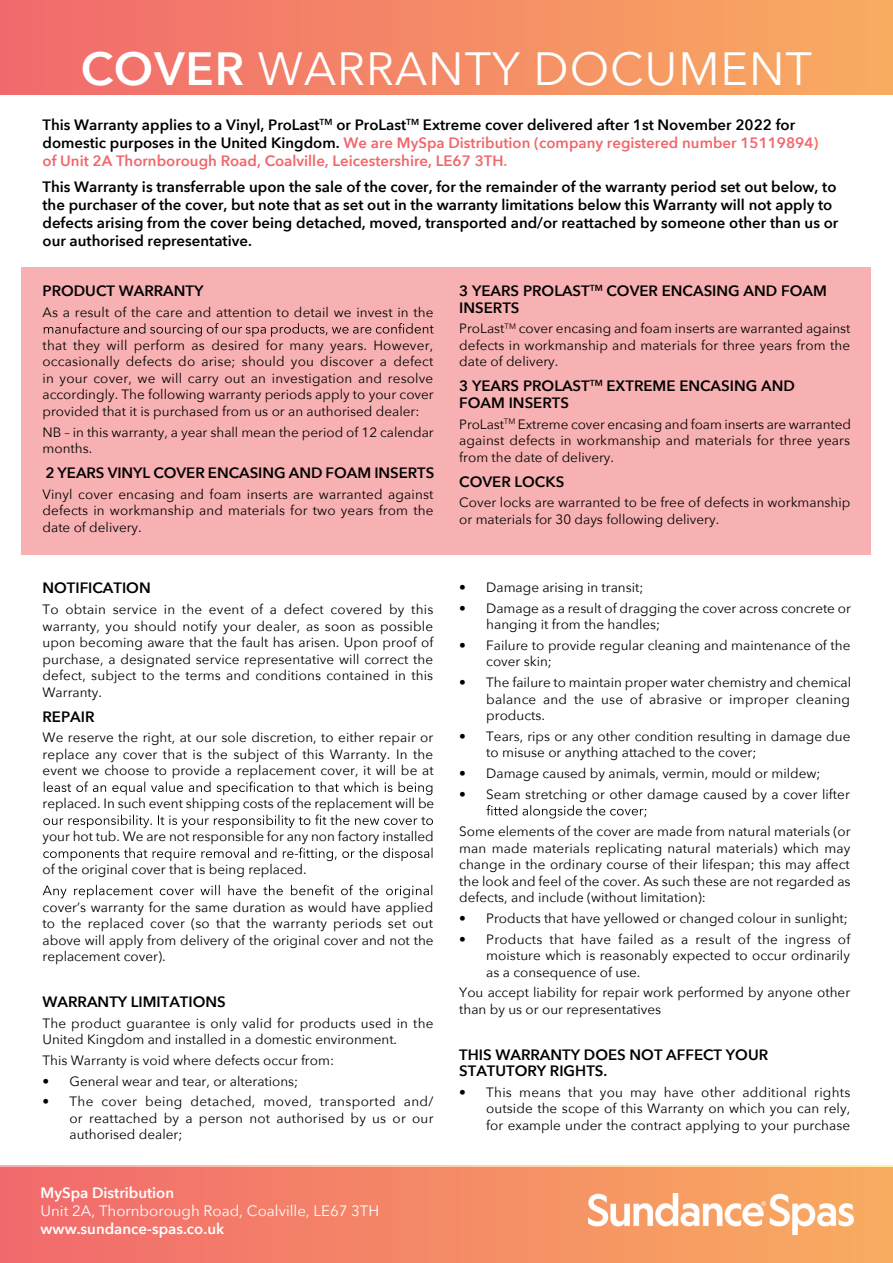
<style>
.page{position:relative;width:893px;height:1263px;background:#fff}
.page>*{position:absolute;margin:0;border:0;box-sizing:border-box;transform-origin:0 0}
.t1{font:46.5px "Avenir Next";letter-spacing:.02em;color:#fff}
.t2{font:600 15px/18px "Avenir Next";color:#000}
.t3{font:600 15px/16.5px "Avenir Next";color:#020202}
.t4{font:15px "Avenir Next";color:#fff}
.t5{font:600 15px "Avenir Next";color:#fff}
.t6{font:13.5px/16.5px "Avenir Next";color:#000;text-align:justify}
.t7{font:13.5px/16.5px "Avenir Next";color:#020202;text-align:justify}
.s1{font-weight:600}
.s2{color:#f1666a}
.s3{color:#f5834e}
</style>
<div class="page">
<svg style="left:44px;top:781px;width:388px;height:14px"></svg>
<svg style="left:43px;top:814px;width:390px;height:14px"></svg>
<svg style="left:43px;top:847px;width:389px;height:14px"></svg>
<svg style="left:43px;top:885px;width:389px;height:13px"></svg>
<svg style="left:486px;top:805px;width:160px;height:13px"></svg>
<div style="left:21px;top:268px;width:850px;height:287px;background:#f8b1b3"></div>
<svg style="left:44px;top:323px;width:389px;height:14px"></svg>
<div style="left:2px;top:0;width:891px;height:94px;background:linear-gradient(to right,#f1696d,#f8ac60)"></div>
<div style="left:0;top:1165px;width:893px;height:98px;background:linear-gradient(to right,#f1696d,#f8ac60)"></div>
<img style="left:589px;top:1194px;width:264px;height:40px">
<h1 class="t1" style="left:81px;top:29px;width:733px"><span class="s1">COVER</span> WARRANTY DOCUMENT</h1>
<p class="t2" style="left:43px;top:115px;width:777px">This Warranty applies to a Vinyl, ProLast<sup>TM</sup> or ProLast<sup>TM</sup> Extreme cover delivered after 1st November 2022 for domestic purposes in the United Kingdom. <span class="s2">We are MySpa Distribution (company registered number 15119894) of Unit 2A Thornborough Road, Coalville, Leicestershire, LE67 3TH</span><span class="s3">.</span></p>
<p class="t2" style="left:43px;top:178px;width:797px">This Warranty is transferrable upon the sale of the cover, for the remainder of the warranty period set out below, to the purchaser of the cover, but note that as set out in the warranty limitations below this Warranty will not apply to defects arising from the cover being detached, moved, transported and/or reattached by someone other than us or our authorised representative.</p>
<p class="t3" style="left:43px;top:282px;width:162px">PRODUCT WARRANTY</p>
<p class="t7" style="left:43px;top:303px;width:392px">As a result of the care and attention to detail we invest in the</p>
<p class="t7" style="left:43px;top:336px;width:393px">that they will perform as desired for many years. However, occasionally defects do arise; should you discover a defect in your cover, we will carry out an investigation and resolve accordingly. The following warranty periods apply to your cover provided that it is purchased from us or an authorised dealer:</p>
<p class="t7" style="left:43px;top:423px;width:393px">NB – in this warranty, a year shall mean the period of 12 calendar months.</p>
<p class="t3" style="left:45px;top:464px;width:391px">2 YEARS VINYL COVER ENCASING AND FOAM INSERTS</p>
<p class="t7" style="left:43px;top:485px;width:392px">Vinyl cover encasing and foam inserts are warranted against defects in workmanship and materials for two years from the date of delivery.</p>
<p class="t3" style="left:459px;top:282px;width:369px">3 YEARS PROLAST<sup>TM</sup> COVER ENCASING AND FOAM<br>INSERTS</p>
<p class="t7" style="left:459px;top:320px;width:393px">ProLast<sup>TM</sup> cover encasing and foam inserts are warranted against defects in workmanship and materials for three years from the date of delivery.</p>
<p class="t3" style="left:459px;top:378px;width:337px">3 YEARS PROLAST<sup>TM</sup> EXTREME ENCASING AND<br>FOAM INSERTS</p>
<p class="t7" style="left:459px;top:415px;width:393px">ProLast<sup>TM</sup> Extreme cover encasing and foam inserts are warranted against defects in workmanship and materials for three years from the date of delivery.</p>
<p class="t3" style="left:459px;top:473px;width:107px">COVER LOCKS</p>
<p class="t7" style="left:459px;top:494px;width:393px">Cover locks are warranted to be free of defects in workmanship or materials for 30 days following delivery.</p>
<p class="t2" style="left:43px;top:579px;width:110px">NOTIFICATION</p>
<p class="t6" style="left:43px;top:600px;width:392px">To obtain service in the event of a defect covered by this warranty, you should notify your dealer, as soon as possible upon becoming aware that the fault has arisen. Upon proof of purchase, a designated service representative will correct the defect, subject to the terms and conditions contained in this Warranty.</p>
<p class="t2" style="left:43px;top:707px;width:53px">REPAIR</p>
<p class="t6" style="left:43px;top:729px;width:393px">We reserve the right, at our sole discretion, to either repair or replace any cover that is the subject of this Warranty. In the event we choose to provide a replacement cover, it will be at</p>
<p class="t6" style="left:43px;top:795px;width:393px">replaced. In such event shipping costs of the replacement will be</p>
<p class="t6" style="left:43px;top:828px;width:393px">your hot tub. We are not responsible for any non factory installed</p>
<p class="t6" style="left:43px;top:861px;width:266px">of the original cover that is being replaced.</p>
<p class="t6" style="left:43px;top:898px;width:393px">cover’s warranty for the same duration as would have applied to the replaced cover (so that the warranty periods set out above will apply from delivery of the original cover and not the replacement cover).</p>
<p class="t2" style="left:43px;top:992px;width:185px">WARRANTY LIMITATIONS</p>
<p class="t6" style="left:43px;top:1014px;width:392px">The product guarantee is only valid for products used in the<br>United Kingdom and installed in a domestic environment.</p>
<p class="t6" style="left:43px;top:1051px;width:293px">This Warranty is void where defects occur from:</p>
<p class="t6" style="left:43px;top:1072px;width:257px">• General wear and tear, or alterations;</p>
<p class="t6" style="left:70px;top:1093px;width:365px;text-indent:-27px">• The cover being detached, moved, transported and/ or reattached by a person not authorised by us or our authorised dealer;</p>
<p class="t5" style="left:41px;top:1180px;width:135px">MySpa Distribution</p>
<p class="t4" style="left:41px;top:1198px;width:340px">Unit 2A, Thornborough Road, Coalville, LE67 3TH</p>
<p class="t5" style="left:41px;top:1216px;width:185px">www.sundance-spas.co.uk</p>
<p class="t6" style="left:459px;top:578px;width:186px">• Damage arising in transit;</p>
<p class="t6" style="left:486px;top:599px;width:366px;text-indent:-27px">• Damage as a result of dragging the cover across concrete or hanging it from the handles;</p>
<p class="t6" style="left:486px;top:636px;width:366px;text-indent:-27px">• Failure to provide regular cleaning and maintenance of the cover skin;</p>
<p class="t6" style="left:486px;top:673px;width:366px;text-indent:-27px">• The failure to maintain proper water chemistry and chemical balance and the use of abrasive or improper cleaning products.</p>
<p class="t6" style="left:486px;top:727px;width:366px;text-indent:-27px">• Tears, rips or any other condition resulting in damage due to misuse or anything attached to the cover;</p>
<p class="t6" style="left:459px;top:764px;width:363px">• Damage caused by animals, vermin, mould or mildew;</p>
<p class="t6" style="left:459px;top:785px;width:392px">• Seam stretching or other damage caused by a cover lifter</p>
<p class="t6" style="left:459px;top:822px;width:393px">Some elements of the cover are made from natural materials (or man made materials replicating natural materials) which may change in the ordinary course of their lifespan; this may affect the look and feel of the cover. As such these are not regarded as defects, and include (without limitation):</p>
<p class="t6" style="left:459px;top:909px;width:390px">• Products that have yellowed or changed colour in sunlight;</p>
<p class="t6" style="left:486px;top:930px;width:366px;text-indent:-27px">• Products that have failed as a result of the ingress of moisture which is reasonably expected to occur ordinarily as a consequence of use.</p>
<p class="t6" style="left:459px;top:984px;width:392px">You accept liability for repair work performed by anyone other than by us or our representatives</p>
<p class="t2" style="left:459px;top:1046px;width:310px;line-height:16.5px">THIS WARRANTY DOES NOT AFFECT YOUR<br>STATUTORY RIGHTS.</p>
<p class="t6" style="left:486px;top:1083px;width:366px;text-indent:-27px">• This means that you may have other additional rights outside the scope of this Warranty on which you can rely, for example under the contract applying to your purchase</p>
</div>
